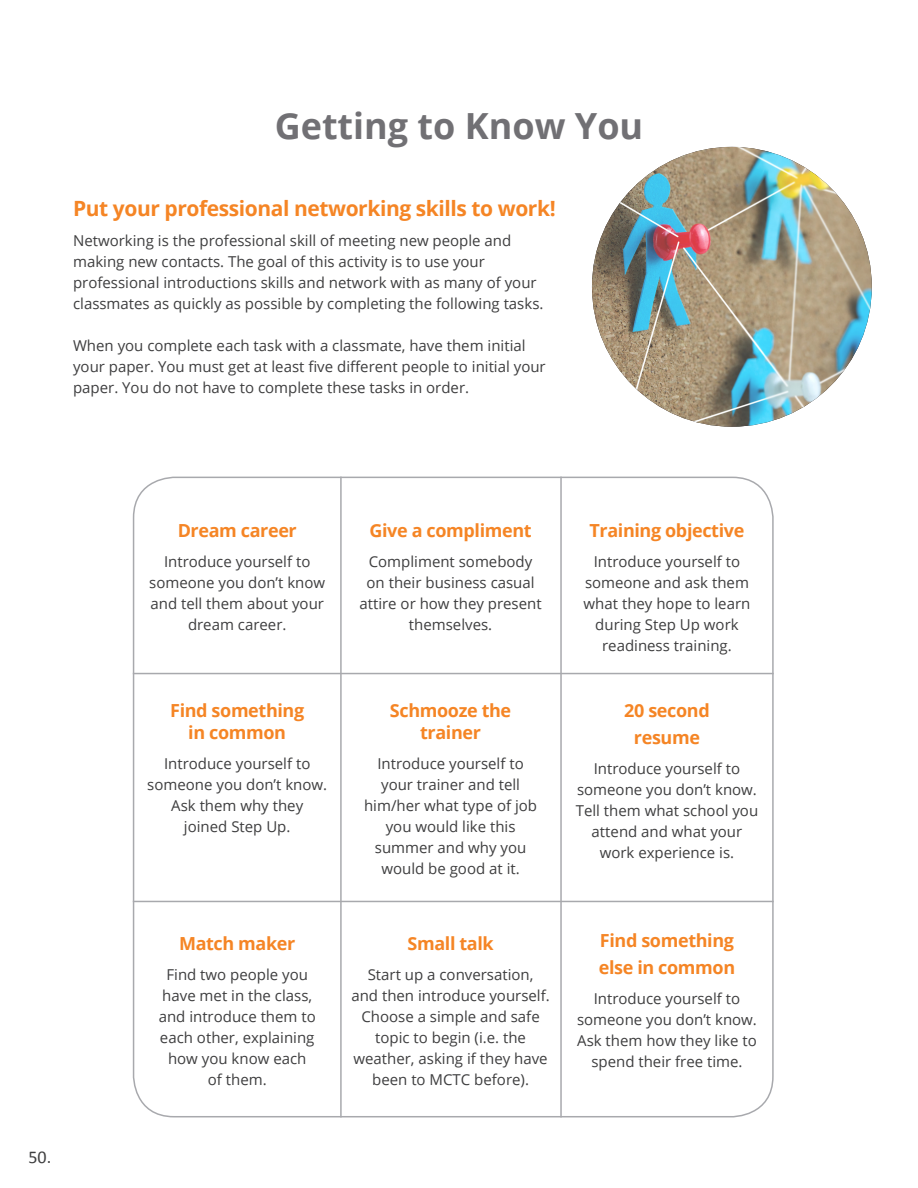
<style>
.page{position:relative;width:918px;height:1188px;background:#fff}
.page>*{position:absolute;margin:0;border:0;box-sizing:border-box;transform-origin:0 0}
.t1{font:700 36px "Open Sans";color:#717074}
.t2{font:700 21px "Open Sans";letter-spacing:-.02em;color:#f58525}
.t3{font:700 18px "Open Sans";letter-spacing:-.02em;color:#f58525}
.t4{font:18px "Calibri";color:#3e3e3f}
.t5{font:15px/21px "Open Sans";color:#3e3e3f;text-align:center}
</style>
<div class="page">
<img style="left:592px;top:147px;width:280px;height:280px;border-radius:140px">
<hr style="left:133px;top:673px;width:641px;height:1px;background:#a8a9ad">
<hr style="left:133px;top:901px;width:641px;height:1px;background:#a8a9ad">
<hr style="left:340px;top:477px;width:2px;height:640px;background:#a8a9ad">
<hr style="left:560px;top:477px;width:2px;height:640px;background:#a8a9ad">
<p class="t1" style="left:275px;top:101px;width:370px">Getting to Know You</p>
<p class="t2" style="left:73px;top:193px;width:484px">Put your professional networking skills to work!</p>
<p class="t5" style="left:73px;top:229px;width:440px">Networking is the professional skill of meeting new people and</p>
<p class="t5" style="left:73px;top:250px;width:465px;text-align:left">making new contacts. The goal of this activity is to use your professional introductions skills and network with as many of your</p>
<p class="t5" style="left:73px;top:292px;width:472px">classmates as quickly as possible by completing the following tasks.</p>
<p class="t5" style="left:73px;top:334px;width:474px;text-align:left">When you complete each task with a classmate, have them initial your paper. You must get at least five different people to initial your paper. You do not have to complete these tasks in order.</p>
<p class="t4" style="left:28px;top:1145px;width:24px">50.</p>
<p class="t3" style="left:178px;top:518px;width:121px">Dream career</p>
<p class="t5" style="left:164px;top:551px;width:148px">Introduce yourself to</p>
<p class="t5" style="left:149px;top:572px;width:177px;text-align:left">someone you don’t know and tell them about your</p>
<p class="t5" style="left:188px;top:614px;width:100px">dream career.</p>
<p class="t3" style="left:369px;top:518px;width:164px">Give a compliment</p>
<p class="t5" style="left:359px;top:551px;width:184px">Compliment somebody on their business casual attire or how they present</p>
<p class="t5" style="left:409px;top:614px;width:85px">themselves.</p>
<p class="t3" style="left:170px;top:698px;width:136px">Find something</p>
<p class="t3" style="left:188px;top:719px;width:99px">in common</p>
<p class="t5" style="left:164px;top:752px;width:148px">Introduce yourself to</p>
<p class="t5" style="left:147px;top:773px;width:181px">someone you don’t know.</p>
<p class="t5" style="left:171px;top:794px;width:134px">Ask them why they joined Step Up.</p>
<p class="t3" style="left:179px;top:930px;width:118px">Match maker</p>
<p class="t5" style="left:159px;top:963px;width:159px">Find two people you have met in the class, and introduce them to each other, explaining</p>
<p class="t5" style="left:168px;top:1047px;width:140px">how you know each</p>
<p class="t5" style="left:208px;top:1068px;width:60px">of them.</p>
<p class="t3" style="left:390px;top:698px;width:123px">Schmooze the</p>
<p class="t3" style="left:420px;top:719px;width:62px">trainer</p>
<p class="t5" style="left:364px;top:752px;width:174px">Introduce yourself to your trainer and tell him/her what type of job you would like this</p>
<p class="t5" style="left:375px;top:836px;width:153px">summer and why you would be good at it.</p>
<p class="t3" style="left:407px;top:930px;width:88px">Small talk</p>
<p class="t5" style="left:368px;top:963px;width:167px">Start up a conversation,</p>
<p class="t5" style="left:351px;top:984px;width:200px">and then introduce yourself.</p>
<p class="t5" style="left:361px;top:1005px;width:180px">Choose a simple and safe</p>
<p class="t5" style="left:375px;top:1026px;width:152px">topic to begin (i.e. the</p>
<p class="t5" style="left:354px;top:1047px;width:196px">weather, asking if they have been to MCTC before).</p>
<p class="t3" style="left:590px;top:518px;width:156px">Training objective</p>
<p class="t5" style="left:594px;top:551px;width:148px">Introduce yourself to</p>
<p class="t5" style="left:585px;top:572px;width:165px">someone and ask them</p>
<p class="t5" style="left:584px;top:593px;width:168px">what they hope to learn</p>
<p class="t5" style="left:595px;top:614px;width:145px">during Step Up work</p>
<p class="t5" style="left:602px;top:635px;width:131px">readiness training.</p>
<p class="t3" style="left:624px;top:698px;width:87px">20 second</p>
<p class="t3" style="left:634px;top:725px;width:68px">resume</p>
<p class="t5" style="left:594px;top:758px;width:148px">Introduce yourself to</p>
<p class="t5" style="left:577px;top:779px;width:181px">someone you don’t know.</p>
<p class="t5" style="left:576px;top:800px;width:184px">Tell them what school you attend and what your</p>
<p class="t5" style="left:600px;top:842px;width:136px">work experience is.</p>
<p class="t3" style="left:600px;top:927px;width:136px">Find something</p>
<p class="t3" style="left:599px;top:954px;width:138px">else in common</p>
<p class="t5" style="left:594px;top:987px;width:148px">Introduce yourself to</p>
<p class="t5" style="left:577px;top:1008px;width:181px">someone you don’t know.</p>
<p class="t5" style="left:577px;top:1029px;width:181px">Ask them how they like to spend their free time.</p>
</div>
